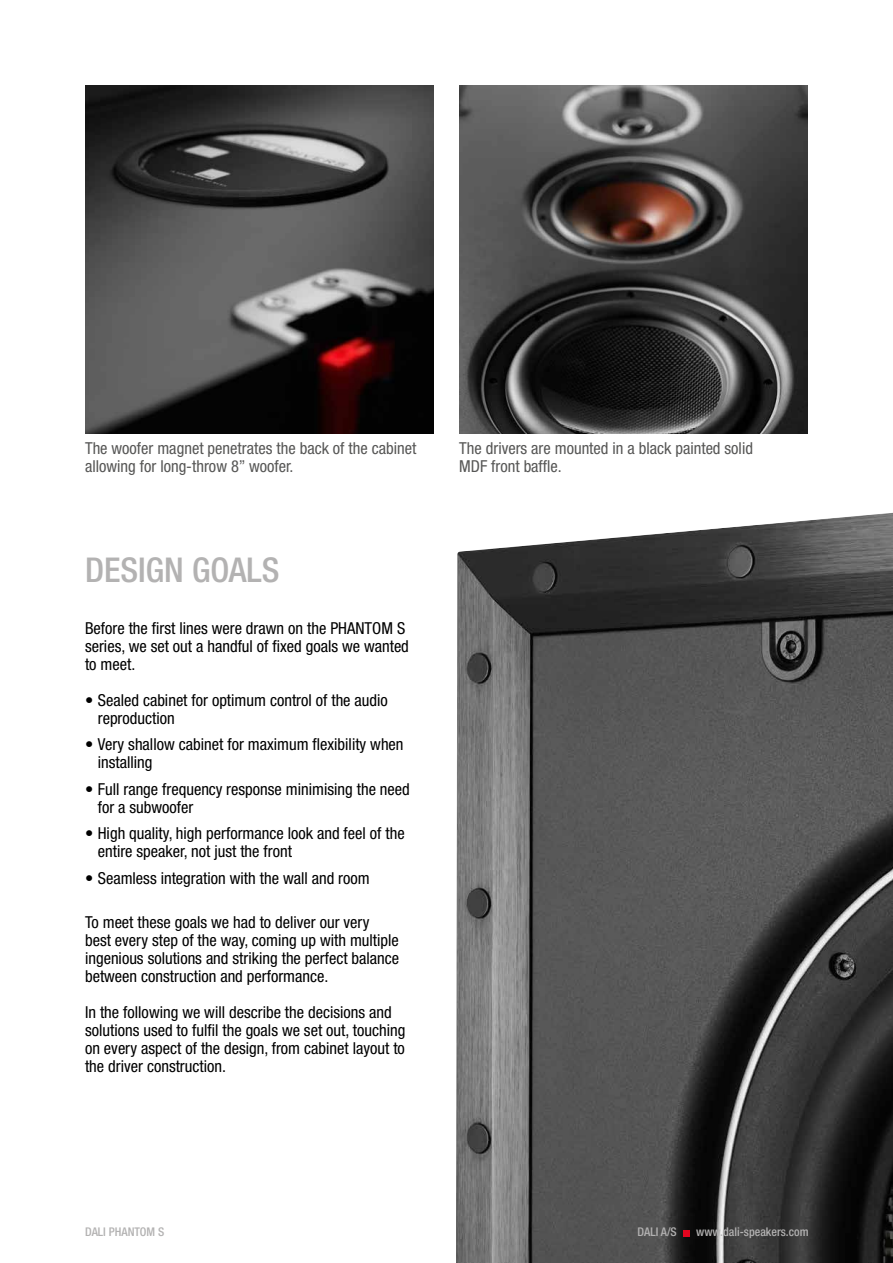
<style>
.page{position:relative;width:893px;height:1263px;background:#fff}
.page>*{position:absolute;margin:0;border:0;box-sizing:border-box;transform-origin:0 0}
.t1{font:500 condensed 34.2px "Helvetica Neue LT Std";color:#b3b2b2}
.t2{font:condensed 16.5px/18px "Helvetica Neue LT Std";color:#000}
.t3{font:condensed 16.5px/18px "Helvetica Neue LT Std";color:#575756}
.t4{font:500 condensed 12px "Helvetica Neue LT Std";color:#b3b2b2}
</style>
<div class="page">
<img style="left:456px;top:513px;width:437px;height:750px">
<img style="left:85px;top:85px;width:349px;height:349px">
<img style="left:459px;top:85px;width:349px;height:349px">
<div style="left:683px;top:1230px;width:7px;height:6px;background:#e3051f"></div>
<p class="t3" style="left:85px;top:439px;width:333px">The woofer magnet penetrates the back of the cabinet allowing for long-throw 8” woofer.</p>
<p class="t3" style="left:459px;top:439px;width:295px">The drivers are mounted in a black painted solid<br>MDF front baffle.</p>
<h1 class="t1" style="left:85px;top:549px;width:196px">DESIGN GOALS</h1>
<p class="t2" style="left:85px;top:619px;width:325px">Before the first lines were drawn on the PHANTOM S series, we set out a handful of fixed goals we wanted to meet.</p>
<p class="t2" style="left:98px;top:691px;width:292px;text-indent:-13px">• Sealed cabinet for optimum control of the audio reproduction</p>
<p class="t2" style="left:98px;top:735px;width:307px;text-indent:-13px">• Very shallow cabinet for maximum flexibility when installing</p>
<p class="t2" style="left:98px;top:780px;width:314px;text-indent:-13px">• Full range frequency response minimising the need for a subwoofer</p>
<p class="t2" style="left:98px;top:824px;width:308px;text-indent:-13px">• High quality, high performance look and feel of the entire speaker, not just the front</p>
<p class="t2" style="left:85px;top:869px;width:286px">• Seamless integration with the wall and room</p>
<p class="t2" style="left:85px;top:913px;width:316px">To meet these goals we had to deliver our very best every step of the way, coming up with multiple ingenious solutions and striking the perfect balance between construction and performance.</p>
<p class="t2" style="left:85px;top:1003px;width:322px">In the following we will describe the decisions and solutions used to fulfil the goals we set out, touching on every aspect of the design, from cabinet layout to the driver construction.</p>
<p class="t4" style="left:85px;top:1225px;width:81px">DALI PHANTOM S</p>
<p class="t4" style="left:637px;top:1225px;width:41px">DALI A/S</p>
<p class="t4" style="left:696px;top:1225px;width:114px">www.dali-speakers.com</p>
</div>
